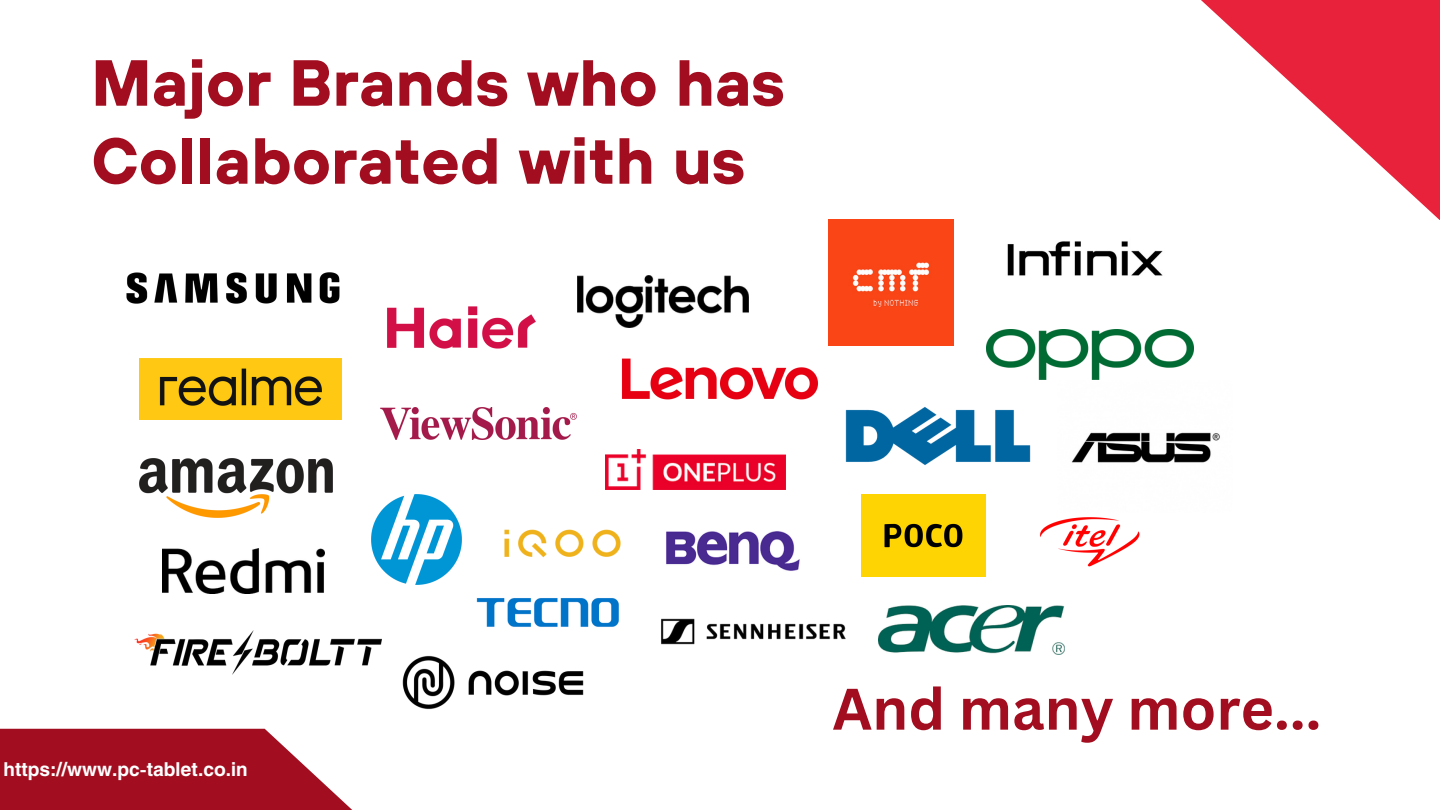
<style>
.page{position:relative;width:1440px;height:810px;background:#fff}
.page>*{position:absolute;margin:0;border:0;box-sizing:border-box;transform-origin:0 0}
.t1{font:700 65px/78px "TT Hoves";color:#a20e20}
.t2{font:700 57.2px "Canva Sans";color:#a20e20}
.t3{font:700 19px "Helios";color:#fff}
</style>
<div class="page">
<svg style="left:0;top:729px;width:352px;height:81px;background:#ad2b3b"></svg>
<svg style="left:1201px;top:0;width:239px;height:220px"></svg>
<img style="left:139px;top:359px;width:203px;height:60px">
<img style="left:126px;top:272px;width:214px;height:32px">
<img style="left:387px;top:306px;width:149px;height:43px">
<img style="left:577px;top:276px;width:172px;height:51px">
<img style="left:139px;top:459px;width:194px;height:58px">
<img style="left:380px;top:408px;width:196px;height:31px">
<img style="left:622px;top:359px;width:196px;height:41px">
<img style="left:828px;top:220px;width:126px;height:125px">
<img style="left:1002px;top:241px;width:176px;height:89px">
<img style="left:986px;top:330px;width:207px;height:49px">
<img style="left:371px;top:495px;width:90px;height:90px">
<img style="left:605px;top:449px;width:180px;height:41px">
<img style="left:845px;top:407px;width:186px;height:58px">
<img style="left:1071px;top:432px;width:149px;height:31px">
<img style="left:1040px;top:517px;width:100px;height:50px">
<img style="left:504px;top:475px;width:127px;height:83px">
<img style="left:666px;top:531px;width:134px;height:40px">
<img style="left:862px;top:495px;width:124px;height:82px">
<img style="left:163px;top:548px;width:161px;height:46px">
<img style="left:476px;top:598px;width:143px;height:29px">
<img style="left:135px;top:630px;width:246px;height:44px">
<img style="left:661px;top:618px;width:185px;height:27px">
<img style="left:878px;top:605px;width:186px;height:50px">
<img style="left:402px;top:655px;width:182px;height:55px">
<h2 class="t1" style="left:91px;top:43px;width:695px">Major Brands who has<br>Collaborated with us</h2>
<h1 class="t3" style="left:4px;top:757px;width:246px">https://www.pc-tablet.co.in</h1>
<p class="t2" style="left:832px;top:669px;width:490px">And many more...</p>
</div>
